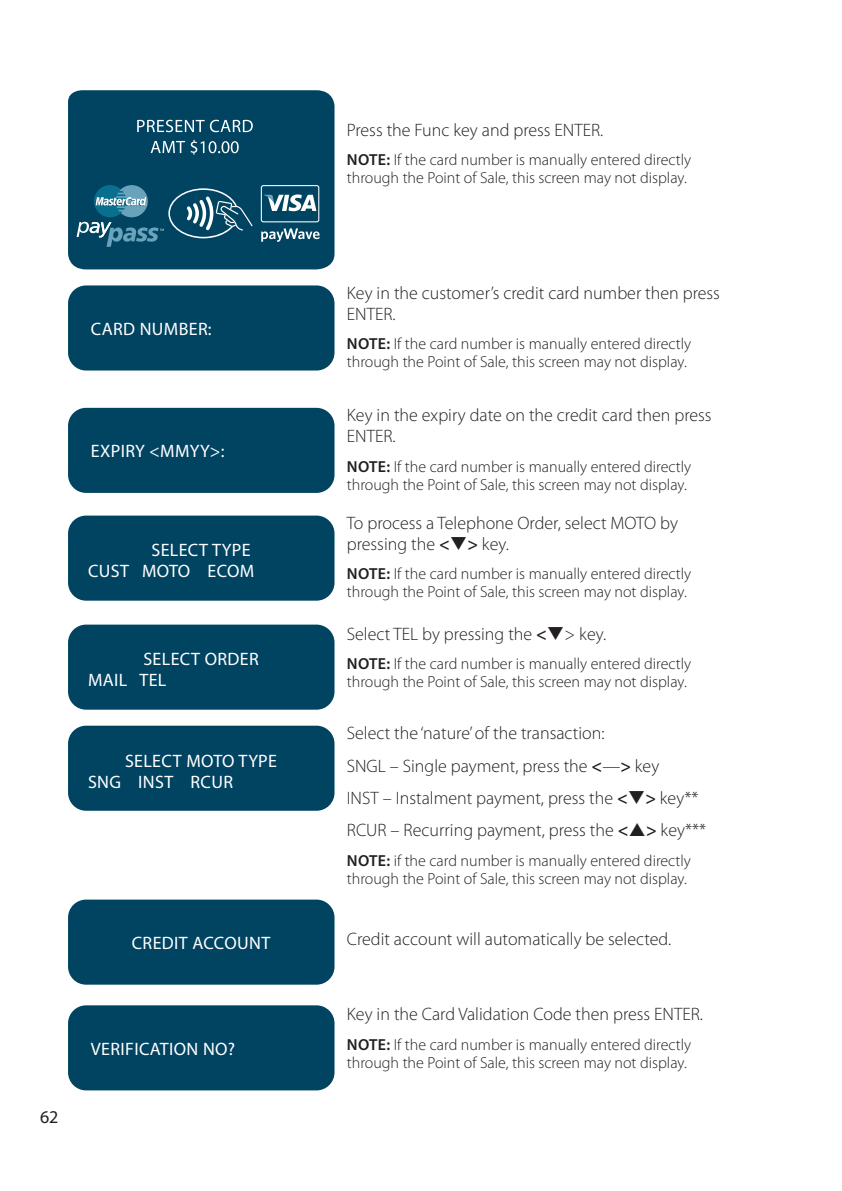
<style>
.page{position:relative;width:842px;height:1191px;background:#fff}
.page>*{position:absolute;margin:0;border:0;box-sizing:border-box;transform-origin:0 0}
.t1{font:300 18px/21px "Myriad Pro";color:#231f20}
.t2{font:18px/21px "Myriad Pro";letter-spacing:.02em;color:#fff}
.t3{font:18px "Myriad Pro";color:#231f20}
.t4{font:300 16px/18px "Myriad Pro";color:#231f20}
.s1{font-weight:600}
</style>
<div class="page">
<div style="left:68px;top:90px;width:266px;height:179px;background:#004462"></div>
<div style="left:261px;top:186px;width:58px;height:36px;background:#004462;border-radius:2px"></div>
<div style="left:261px;top:185px;width:58px;height:37px;border:1px solid #fff;border-radius:2px"></div>
<svg style="left:261px;top:228px;width:59px;height:14px"></svg>
<svg style="left:263px;top:194px;width:53px;height:17px"></svg>
<svg style="left:151px;top:140px;width:88px;height:15px"></svg>
<svg style="left:137px;top:120px;width:116px;height:12px"></svg>
<svg style="left:77px;top:185px;width:176px;height:62px;background:#26637e"></svg>
<div style="left:68px;top:285px;width:266px;height:85px;background:#004462;border-radius:18px"></div>
<div style="left:68px;top:408px;width:266px;height:85px;background:#004462;border-radius:18px"></div>
<div style="left:68px;top:515px;width:266px;height:85px;background:#004462;border-radius:18px"></div>
<div style="left:68px;top:624px;width:266px;height:85px;background:#004462;border-radius:18px"></div>
<div style="left:68px;top:725px;width:266px;height:85px;background:#004462;border-radius:18px"></div>
<div style="left:68px;top:899px;width:266px;height:85px;background:#004462;border-radius:18px"></div>
<div style="left:68px;top:1005px;width:266px;height:85px;background:#004462;border-radius:18px"></div>
<p class="t1" style="left:347px;top:119px;width:258px">Press the Func key and press ENTER.</p>
<p class="t4" style="left:347px;top:151px;width:346px"><span class="s1">NOTE:</span> If the card number is manually entered directly through the Point of Sale, this screen may not display.</p>
<p class="t3" style="left:40px;top:1105px;width:20px">62</p>
<p class="t2" style="left:91px;top:318px;width:122px">CARD NUMBER:</p>
<p class="t2" style="left:91px;top:440px;width:135px">EXPIRY &lt;MMYY&gt;:</p>
<p class="t2" style="left:88px;top:539px;width:168px;text-align:right">SELECT TYPE<br>CUST MOTO ECOM</p>
<p class="t2" style="left:88px;top:648px;width:172px;text-indent:55px">SELECT ORDER<br>MAIL TEL</p>
<p class="t2" style="left:88px;top:749px;width:191px;text-indent:37px">SELECT MOTO TYPE<br>SNG INST RCUR</p>
<p class="t1" style="left:347px;top:282px;width:375px">Key in the customer’s credit card number then press<br>ENTER.</p>
<p class="t4" style="left:347px;top:335px;width:346px"><span class="s1">NOTE:</span> If the card number is manually entered directly through the Point of Sale, this screen may not display.</p>
<p class="t1" style="left:347px;top:405px;width:366px">Key in the expiry date on the credit card then press<br>ENTER.</p>
<p class="t4" style="left:347px;top:457px;width:346px"><span class="s1">NOTE:</span> If the card number is manually entered directly through the Point of Sale, this screen may not display.</p>
<p class="t1" style="left:347px;top:512px;width:333px">To process a Telephone Order, select MOTO by pressing the <span class="s1">&lt;</span>❑<span class="s1">&gt;</span> key.</p>
<p class="t4" style="left:347px;top:565px;width:346px"><span class="s1">NOTE:</span> If the card number is manually entered directly through the Point of Sale, this screen may not display.</p>
<p class="t1" style="left:347px;top:623px;width:261px">Select TEL by pressing the <span class="s1">&lt;</span>❑&gt; key.</p>
<p class="t4" style="left:347px;top:654px;width:346px"><span class="s1">NOTE:</span> If the card number is manually entered directly through the Point of Sale, this screen may not display.</p>
<p class="t1" style="left:347px;top:717px;width:361px;line-height:32.4px">Select the ‘nature’ of the transaction:<br>SNGL – Single payment, press the <span class="s1">&lt;</span>—<span class="s1">&gt;</span> key<br>INST – Instalment payment, press the <span class="s1">&lt;</span>❑<span class="s1">&gt;</span> key** RCUR – Recurring payment, press the <span class="s1">&lt; &gt;</span> key***</p>
<p class="t4" style="left:347px;top:851px;width:346px"><span class="s1">NOTE:</span> if the card number is manually entered directly through the Point of Sale, this screen may not display.</p>
<p class="t2" style="left:132px;top:932px;width:140px">CREDIT ACCOUNT</p>
<p class="t1" style="left:347px;top:928px;width:326px">Credit account will automatically be selected.</p>
<p class="t2" style="left:91px;top:1037px;width:146px">VERIFICATION NO?</p>
<p class="t1" style="left:347px;top:1003px;width:358px">Key in the Card Validation Code then press ENTER.</p>
<p class="t4" style="left:347px;top:1035px;width:346px"><span class="s1">NOTE:</span> If the card number is manually entered directly through the Point of Sale, this screen may not display.</p>
</div>
